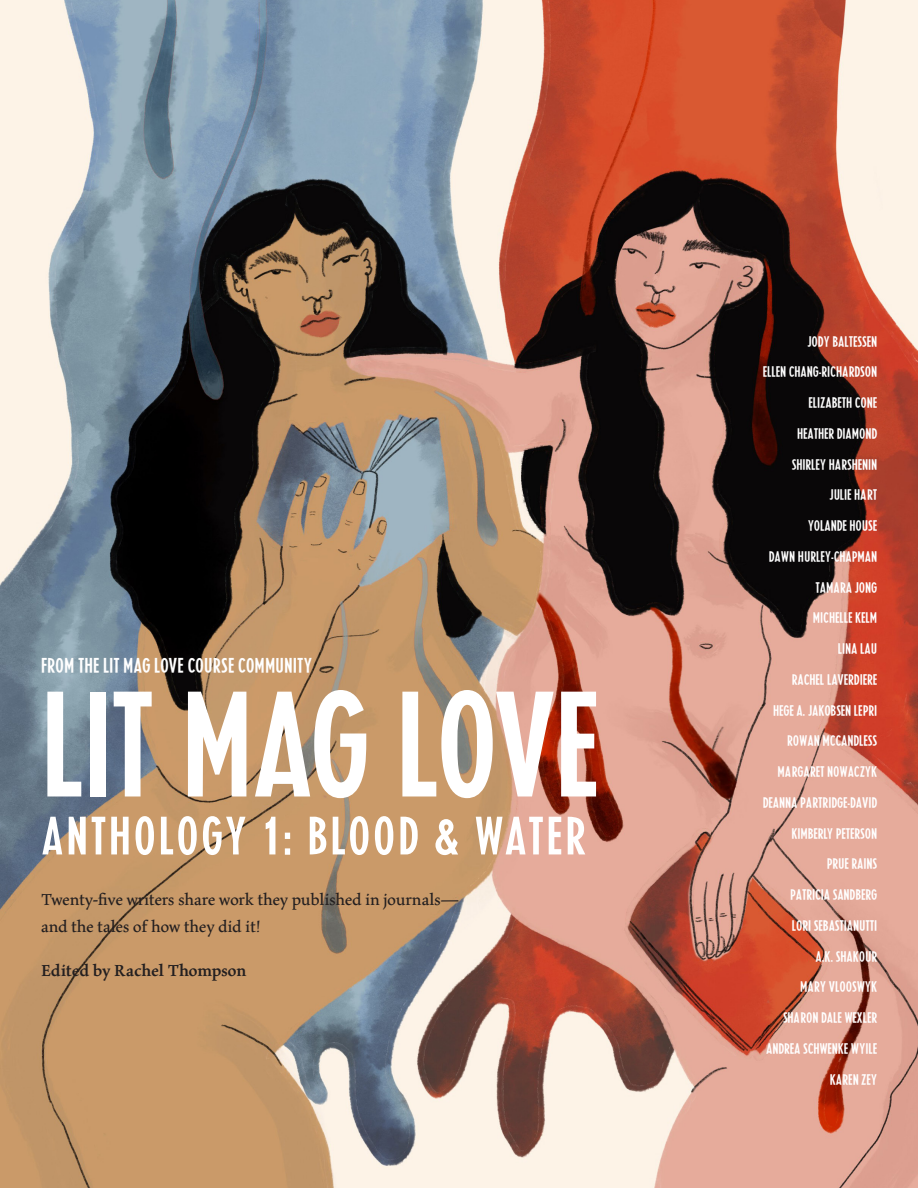
<style>
.page{position:relative;width:918px;height:1188px;background:#fff}
.page>*{position:absolute;margin:0;border:0;box-sizing:border-box;transform-origin:0 0}
.t1{font:150px "Erbar";letter-spacing:-.015em;color:#fff}
.t2{font:54px "Erbar";letter-spacing:.05em;color:#fff}
.t3{font:21px "Erbar";letter-spacing:.005em;color:#fff}
.t4{font:18px/27px "Maiola Bk";color:#231f20}
.t5{font:700 18px "Maiola";color:#231f20}
.t6{font:15px "Erbar";color:#fff}
</style>
<div class="page">
<img style="left:0;top:0;width:918px;height:1188px">
<p class="t3" style="left:41px;top:653px;width:273px">FROM THE LIT MAG LOVE COURSE COMMUNITY</p>
<p class="t1" style="left:41px;top:656px;width:559px">LIT MAG LOVE</p>
<p class="t2" style="left:41px;top:804px;width:546px">ANTHOLOGY 1: BLOOD &amp; WATER</p>
<p class="t4" style="left:41px;top:886px;width:419px">Twenty-five writers share work they published in journals— and the tales of how they did it!</p>
<p class="t5" style="left:41px;top:958px;width:207px">Edited by Rachel Thompson</p>
<p class="t6" style="left:807px;top:333px;width:71px">JODY BALTESSEN</p>
<p class="t6" style="left:763px;top:363px;width:116px">ELLEN CHANG-RICHARDSON</p>
<p class="t6" style="left:809px;top:394px;width:70px">ELIZABETH CONE</p>
<p class="t6" style="left:797px;top:425px;width:82px">HEATHER DIAMOND</p>
<p class="t6" style="left:792px;top:456px;width:87px">SHIRLEY HARSHENIN</p>
<p class="t6" style="left:830px;top:486px;width:49px">JULIE HART</p>
<p class="t6" style="left:808px;top:517px;width:71px">YOLANDE HOUSE</p>
<p class="t6" style="left:769px;top:548px;width:110px">DAWN HURLEY-CHAPMAN</p>
<p class="t6" style="left:815px;top:579px;width:63px">TAMARA JONG</p>
<p class="t6" style="left:813px;top:609px;width:66px">MICHELLE KELM</p>
<p class="t6" style="left:838px;top:640px;width:41px">LINA LAU</p>
<p class="t6" style="left:792px;top:671px;width:87px">RACHEL LAVERDIERE</p>
<p class="t6" style="left:773px;top:702px;width:106px">HEGE A. JAKOBSEN LEPRI</p>
<p class="t6" style="left:787px;top:732px;width:91px">ROWAN MCCANDLESS</p>
<p class="t6" style="left:778px;top:763px;width:101px">MARGARET NOWACZYK</p>
<p class="t6" style="left:763px;top:794px;width:116px">DEANNA PARTRIDGE-DAVID</p>
<p class="t6" style="left:791px;top:825px;width:87px">KIMBERLY PETERSON</p>
<p class="t6" style="left:827px;top:855px;width:52px">PRUE RAINS</p>
<p class="t6" style="left:790px;top:886px;width:89px">PATRICIA SANDBERG</p>
<p class="t6" style="left:792px;top:917px;width:87px">LORI SEBASTIANUTTI</p>
<p class="t6" style="left:816px;top:948px;width:63px">A.K. SHAKOUR</p>
<p class="t6" style="left:800px;top:978px;width:79px">MARY VLOOSWYK</p>
<p class="t6" style="left:783px;top:1009px;width:96px">SHARON DALE WEXLER</p>
<p class="t6" style="left:766px;top:1040px;width:113px">ANDREA SCHWENKE WYILE</p>
<p class="t6" style="left:830px;top:1071px;width:49px">KAREN ZEY</p>
</div>
